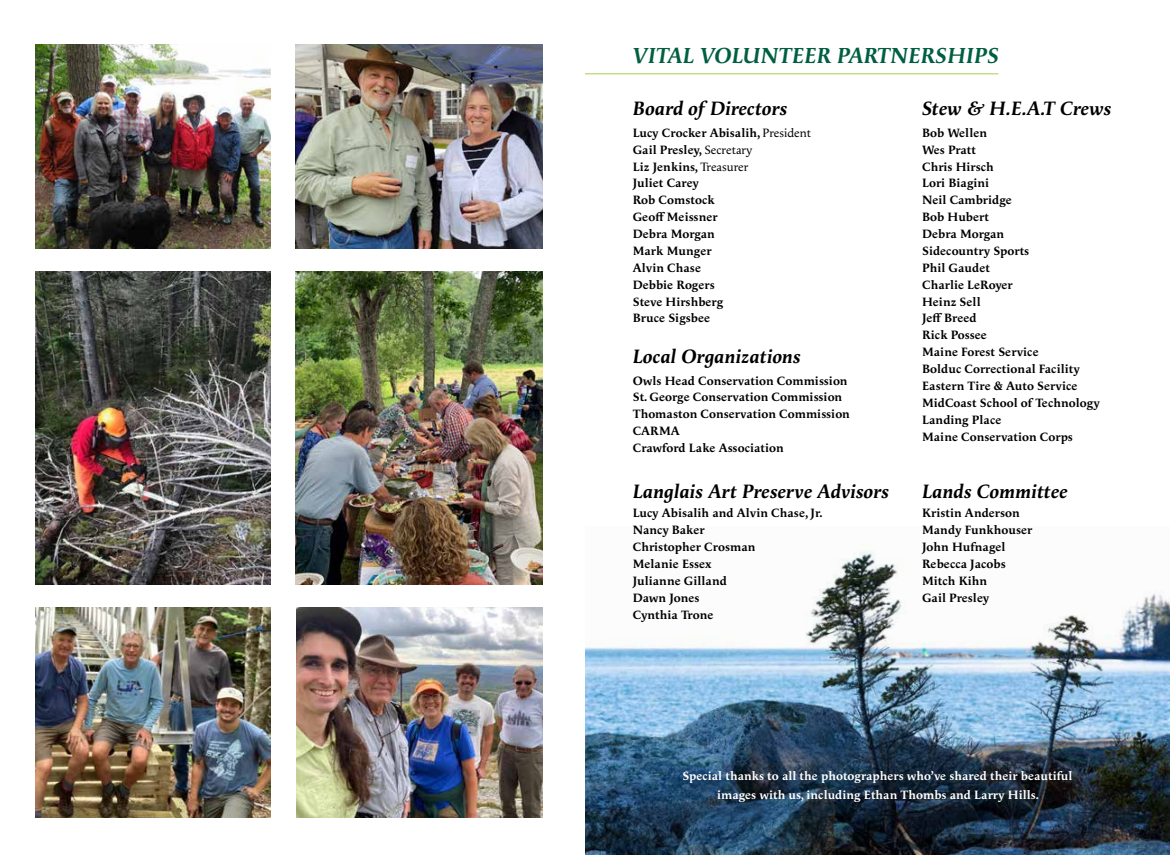
<style>
.page{position:relative;width:1170px;height:855px;background:#fff}
.page>*{position:absolute;margin:0;border:0;box-sizing:border-box;transform-origin:0 0}
.t1{font:italic 700 22.5px "Apolline Std";color:#005f41}
.t2{font:italic 700 20px "Apolline Std";color:#000}
.t3{font:700 12.5px/16.9px "Apolline Std";color:#000}
.t4{font:700 12.5px/18.8px "Apolline Std";color:#fff;text-align:center}
.s1{font-weight:400}
</style>
<div class="page">
<img style="left:585px;top:550px;width:585px;height:305px">
<hr style="left:585px;top:73px;width:413px;height:1px;background:#b8d774">
<img style="left:297px;top:608px;width:246px;height:209px">
<img style="left:296px;top:44px;width:247px;height:204px">
<img style="left:36px;top:608px;width:235px;height:209px">
<img style="left:36px;top:272px;width:235px;height:312px">
<img style="left:296px;top:272px;width:247px;height:312px">
<img style="left:36px;top:44px;width:235px;height:204px">
<h1 class="t1" style="left:633px;top:42px;width:368px">VITAL VOLUNTEER PARTNERSHIPS</h1>
<h2 class="t2" style="left:633px;top:96px;width:156px">Board of Directors</h2>
<p class="t3" style="left:633px;top:125px;width:180px">Lucy Crocker Abisalih, <span class="s1">President<br></span>Gail Presley, <span class="s1">Secretary<br></span>Liz Jenkins, <span class="s1">Treasurer<br></span>Juliet Carey<br>Rob Comstock<br>Geoff Meissner<br>Debra Morgan<br>Mark Munger<br>Alvin Chase<br>Debbie Rogers<br>Steve Hirshberg<br>Bruce Sigsbee</p>
<h2 class="t2" style="left:633px;top:345px;width:170px">Local Organizations</h2>
<p class="t3" style="left:633px;top:372px;width:219px">Owls Head Conservation Commission<br>St. George Conservation Commission<br>Thomaston Conservation Commission<br>CARMA<br>Crawford Lake Association</p>
<h2 class="t2" style="left:633px;top:479px;width:258px">Langlais Art Preserve Advisors</h2>
<p class="t3" style="left:633px;top:505px;width:191px">Lucy Abisalih and Alvin Chase, Jr.<br>Nancy Baker<br>Christopher Crosman<br>Melanie Essex<br>Julianne Gilland<br>Dawn Jones<br>Cynthia Trone</p>
<h2 class="t2" style="left:922px;top:96px;width:191px">Stew &amp; H.E.A.T Crews</h2>
<p class="t3" style="left:922px;top:125px;width:179px">Bob Wellen<br>Wes Pratt<br>Chris Hirsch<br>Lori Biagini<br>Neil Cambridge<br>Bob Hubert<br>Debra Morgan<br>Sidecountry Sports<br>Phil Gaudet<br>Charlie LeRoyer<br>Heinz Sell<br>Jeff Breed<br>Rick Possee<br>Maine Forest Service<br>Bolduc Correctional Facility<br>Eastern Tire &amp; Auto Service<br>MidCoast School of Technology<br>Landing Place<br>Maine Conservation Corps</p>
<h2 class="t2" style="left:922px;top:479px;width:147px">Lands Committee</h2>
<p class="t3" style="left:922px;top:505px;width:112px">Kristin Anderson<br>Mandy Funkhouser<br>John Hufnagel<br>Rebecca Jacobs<br>Mitch Kihn<br>Gail Presley</p>
<p class="t4" style="left:682px;top:767px;width:392px">Special thanks to all the photographers who’ve shared their beautiful images with us, including Ethan Thombs and Larry Hills.</p>
</div>
